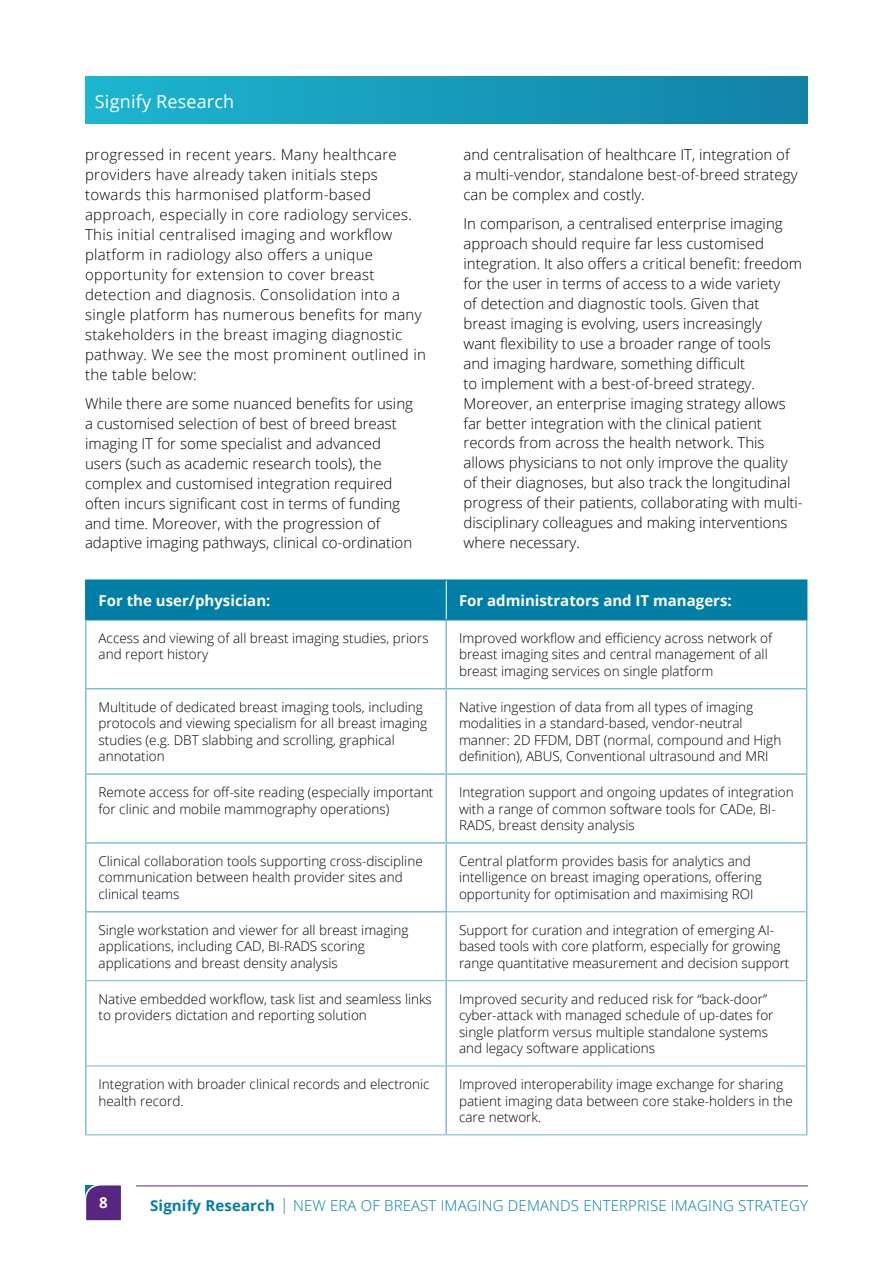
<style>
.page{position:relative;width:893px;height:1263px;background:#fff}
.page>*{position:absolute;margin:0;border:0;box-sizing:border-box;transform-origin:0 0}
.t1{font:18px "Open Sans";letter-spacing:.01em;color:#fff}
.t2{font:300 15px/20px "Open Sans";color:#000}
.t3{font:300 15px/20px "Open Sans";letter-spacing:.02em;color:#000}
.t4{font:300 15px "Open Sans";letter-spacing:.01em;color:#007ea6}
.t5{font:700 15px "Open Sans";color:#fff}
.t6{font:700 15px "Open Sans";letter-spacing:.01em;color:#007ea6}
.t7{font:300 13.5px/16.5px "Open Sans";color:#000}
.s1{font-family:"Helvetica";font-size:22.5px;color:#088}
</style>
<div class="page">
<div style="left:87px;top:581px;width:719px;height:38px;background:#007ea6"></div>
<hr style="left:85px;top:620px;width:2px;height:68px;background:#80bed2">
<hr style="left:445px;top:620px;width:2px;height:68px;background:#80bed2">
<hr style="left:806px;top:620px;width:1px;height:68px;background:#80bed2">
<hr style="left:85px;top:688px;width:361px;height:1px;background:#80bed2">
<hr style="left:85px;top:689px;width:2px;height:84px;background:#80bed2">
<hr style="left:446px;top:688px;width:361px;height:1px;background:#80bed2">
<hr style="left:445px;top:689px;width:2px;height:84px;background:#80bed2">
<hr style="left:806px;top:689px;width:1px;height:84px;background:#80bed2">
<hr style="left:85px;top:773px;width:361px;height:2px;background:#80bed2">
<hr style="left:85px;top:775px;width:2px;height:67px;background:#80bed2">
<hr style="left:446px;top:773px;width:361px;height:2px;background:#80bed2">
<hr style="left:445px;top:775px;width:2px;height:67px;background:#80bed2">
<hr style="left:806px;top:775px;width:1px;height:67px;background:#80bed2">
<hr style="left:85px;top:842px;width:361px;height:2px;background:#80bed2">
<hr style="left:85px;top:844px;width:2px;height:67px;background:#80bed2">
<hr style="left:446px;top:842px;width:361px;height:2px;background:#80bed2">
<hr style="left:445px;top:844px;width:2px;height:67px;background:#80bed2">
<hr style="left:806px;top:844px;width:1px;height:68px;background:#80bed2">
<hr style="left:85px;top:911px;width:362px;height:1px;background:#80bed2">
<hr style="left:85px;top:912px;width:2px;height:69px;background:#80bed2">
<hr style="left:445px;top:912px;width:2px;height:68px;background:#80bed2">
<hr style="left:806px;top:912px;width:1px;height:69px;background:#80bed2">
<hr style="left:85px;top:981px;width:2px;height:85px;background:#80bed2">
<hr style="left:445px;top:981px;width:2px;height:84px;background:#80bed2">
<hr style="left:806px;top:981px;width:1px;height:85px;background:#80bed2">
<hr style="left:85px;top:1066px;width:2px;height:68px;background:#80bed2">
<hr style="left:445px;top:1066px;width:2px;height:68px;background:#80bed2">
<hr style="left:806px;top:1066px;width:1px;height:68px;background:#80bed2">
<hr style="left:85px;top:579px;width:361px;height:2px;background:#007ea6">
<hr style="left:446px;top:579px;width:361px;height:2px;background:#007ea6">
<hr style="left:446px;top:581px;width:1px;height:38px;background:#fff">
<hr style="left:85px;top:619px;width:361px;height:1px;background:#007ea6">
<hr style="left:446px;top:619px;width:361px;height:1px;background:#007ea6">
<hr style="left:447px;top:911px;width:359px;height:1px;background:#80bed2">
<hr style="left:87px;top:980px;width:359px;height:1px;background:#80bed2">
<hr style="left:446px;top:980px;width:360px;height:1px;background:#80bed2">
<hr style="left:87px;top:1065px;width:359px;height:1px;background:#80bed2">
<hr style="left:446px;top:1065px;width:360px;height:1px;background:#80bed2">
<hr style="left:85px;top:1134px;width:361px;height:1px;background:#80bed2">
<hr style="left:446px;top:1134px;width:361px;height:1px;background:#80bed2">
<hr style="left:85px;top:581px;width:2px;height:38px;background:#007ea6">
<hr style="left:806px;top:581px;width:1px;height:38px;background:#007ea6">
<svg style="left:85px;top:1185px;width:36px;height:36px"></svg>
<div style="left:85px;top:77px;width:723px;height:46px;background:linear-gradient(to right,#1db5d0,#1281a5)"></div>
<hr style="left:136px;top:1185px;width:672px;height:1px;background:#572582">
<h1 class="t1" style="left:95px;top:89px;width:141px">Signify Research</h1>
<p class="t3" style="left:85px;top:144px;width:342px">progressed in recent years. Many healthcare providers have already taken initials steps towards this harmonised platform-based approach, especially in core radiology services.<br>This initial centralised imaging and workflow platform in radiology also offers a unique opportunity for extension to cover breast detection and diagnosis. Consolidation into a single platform has numerous benefits for many stakeholders in the breast imaging diagnostic pathway. We see the most prominent outlined in the table below:</p>
<p class="t2" style="left:85px;top:393px;width:329px">While there are some nuanced benefits for using a customised selection of best of breed breast imaging IT for some specialist and advanced users (such as academic research tools), the complex and customised integration required often incurs significant cost in terms of funding and time. Moreover, with the progression of adaptive imaging pathways, clinical co-ordination</p>
<p class="t2" style="left:463px;top:144px;width:336px">and centralisation of healthcare IT, integration of a multi-vendor, standalone best-of-breed strategy can be complex and costly.</p>
<p class="t2" style="left:463px;top:213px;width:341px">In comparison, a centralised enterprise imaging approach should require far less customised integration. It also offers a critical benefit: freedom for the user in terms of access to a wide variety<br>of detection and diagnostic tools. Given that breast imaging is evolving, users increasingly<br>want flexibility to use a broader range of tools<br>and imaging hardware, something difficult<br>to implement with a best-of-breed strategy.<br>Moreover, an enterprise imaging strategy allows far better integration with the clinical patient records from across the health network. This allows physicians to not only improve the quality of their diagnoses, but also track the longitudinal progress of their patients, collaborating with multi&shy;disciplinary colleagues and making interventions where necessary.</p>
<p class="t5" style="left:99px;top:590px;width:173px">For the user/physician:</p>
<p class="t5" style="left:459px;top:590px;width:274px">For administrators and IT managers:</p>
<p class="t7" style="left:99px;top:629px;width:332px">Access and viewing of all breast imaging studies, priors and report history</p>
<p class="t7" style="left:459px;top:629px;width:315px">Improved workflow and efficiency across network of breast imaging sites and central management of all breast imaging services on single platform</p>
<p class="t7" style="left:99px;top:698px;width:330px">Multitude of dedicated breast imaging tools, including protocols and viewing specialism for all breast imaging studies (e.g. DBT slabbing and scrolling, graphical annotation</p>
<p class="t7" style="left:459px;top:698px;width:324px">Native ingestion of data from all types of imaging modalities in a standard-based, vendor-neutral manner: 2D FFDM, DBT (normal, compound and High definition), ABUS, Conventional ultrasound and MRI</p>
<p class="t7" style="left:99px;top:784px;width:336px">Remote access for off-site reading (especially important for clinic and mobile mammography operations)</p>
<p class="t7" style="left:459px;top:784px;width:336px">Integration support and ongoing updates of integration with a range of common software tools for CADe, BI-<br>RADS, breast density analysis</p>
<p class="t7" style="left:99px;top:852px;width:326px">Clinical collaboration tools supporting cross-discipline communication between health provider sites and clinical teams</p>
<p class="t7" style="left:459px;top:852px;width:304px">Central platform provides basis for analytics and intelligence on breast imaging operations, offering opportunity for optimisation and maximising ROI</p>
<p class="t7" style="left:99px;top:921px;width:311px">Single workstation and viewer for all breast imaging applications, including CAD, BI-RADS scoring applications and breast density analysis</p>
<p class="t7" style="left:459px;top:921px;width:332px">Support for curation and integration of emerging AI&shy;based tools with core platform, especially for growing range quantitative measurement and decision support</p>
<p class="t7" style="left:99px;top:990px;width:335px">Native embedded workflow, task list and seamless links to providers dictation and reporting solution</p>
<p class="t7" style="left:459px;top:990px;width:316px">Improved security and reduced risk for “back-door” cyber-attack with managed schedule of up-dates for single platform versus multiple standalone systems and legacy software applications</p>
<p class="t7" style="left:99px;top:1075px;width:332px">Integration with broader clinical records and electronic health record.</p>
<p class="t7" style="left:459px;top:1075px;width:335px">Improved interoperability image exchange for sharing patient imaging data between core stake-holders in the care network.</p>
<p class="t5" style="left:99px;top:1192px;width:10px">8</p>
<p class="t4" style="left:283px;top:1196px;width:526px"><span class="s1">l</span> NEW ERA OF BREAST IMAGING DEMANDS ENTERPRISE IMAGING STRATEGY</p>
<p class="t6" style="left:150px;top:1195px;width:126px">Signify Research</p>
</div>
